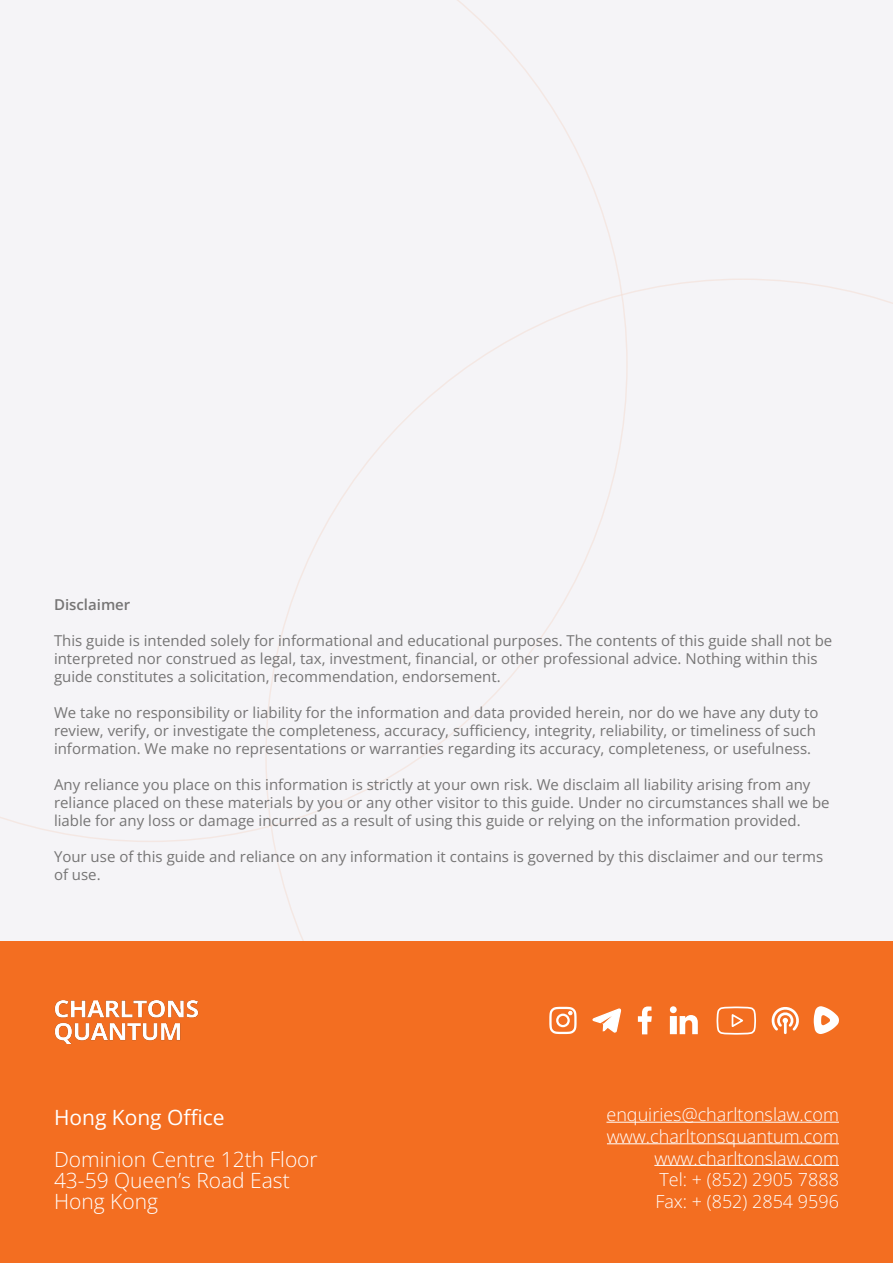
<style>
.page{position:relative;width:893px;height:1263px;background:#f5f4f7}
.page>*{position:absolute;margin:0;border:0;box-sizing:border-box;transform-origin:0 0}
.t1{font:300 21px/21px "Open Sans";color:#fff}
.t2{font:21px "Open Sans";color:#fff}
.t3{font:300 18px/21.6px "Open Sans";color:#fff;text-align:right}
.t4{font:15px/18px "Open Sans";color:#767575}
.t5{font:600 15px "Open Sans";color:#767575}
</style>
<div class="page">
<svg style="left:265px;top:278px;width:628px;height:664px"></svg>
<div style="left:0;top:942px;width:893px;height:321px;background:#f36e21"></div>
<hr style="left:606px;top:1122px;width:233px;height:1px;background:#fff">
<hr style="left:607px;top:1143px;width:232px;height:1px;background:#fff">
<hr style="left:654px;top:1165px;width:185px;height:1px;background:#fff">
<img style="left:54px;top:1000px;width:145px;height:43px">
<svg style="left:638px;top:1006px;width:14px;height:28px"></svg>
<svg style="left:549px;top:1006px;width:28px;height:29px"></svg>
<svg style="left:670px;top:1006px;width:28px;height:28px"></svg>
<svg style="left:716px;top:1006px;width:40px;height:29px"></svg>
<svg style="left:771px;top:1007px;width:28px;height:28px"></svg>
<svg style="left:814px;top:1006px;width:25px;height:28px"></svg>
<svg style="left:592px;top:1008px;width:29px;height:25px"></svg>
<p class="t5" style="left:54px;top:594px;width:78px">Disclaimer</p>
<p class="t4" style="left:54px;top:631px;width:780px">This guide is intended solely for informational and educational purposes. The contents of this guide shall not be interpreted nor construed as legal, tax, investment, financial, or other professional advice. Nothing within this guide constitutes a solicitation, recommendation, endorsement.</p>
<p class="t4" style="left:54px;top:703px;width:766px">We take no responsibility or liability for the information and data provided herein, nor do we have any duty to review, verify, or investigate the completeness, accuracy, sufficiency, integrity, reliability, or timeliness of such information. We make no representations or warranties regarding its accuracy, completeness, or usefulness.</p>
<p class="t4" style="left:54px;top:775px;width:777px">Any reliance you place on this information is strictly at your own risk. We disclaim all liability arising from any reliance placed on these materials by you or any other visitor to this guide. Under no circumstances shall we be liable for any loss or damage incurred as a result of using this guide or relying on the information provided.</p>
<p class="t4" style="left:54px;top:847px;width:771px">Your use of this guide and reliance on any information it contains is governed by this disclaimer and our terms of use.</p>
<h1 class="t2" style="left:54px;top:1102px;width:172px">Hong Kong Office</h1>
<h1 class="t1" style="left:54px;top:1148px;width:265px">Dominion Centre 12th Floor<br>43-59 Queen’s Road East<br>Hong Kong</h1>
<p class="t3" style="left:606px;top:1103px;width:234px">enquiries@charltonslaw.com www.charltonsquantum.com www.charltonslaw.com<br>Tel: + (852) 2905 7888<br>Fax: + (852) 2854 9596</p>
</div>
